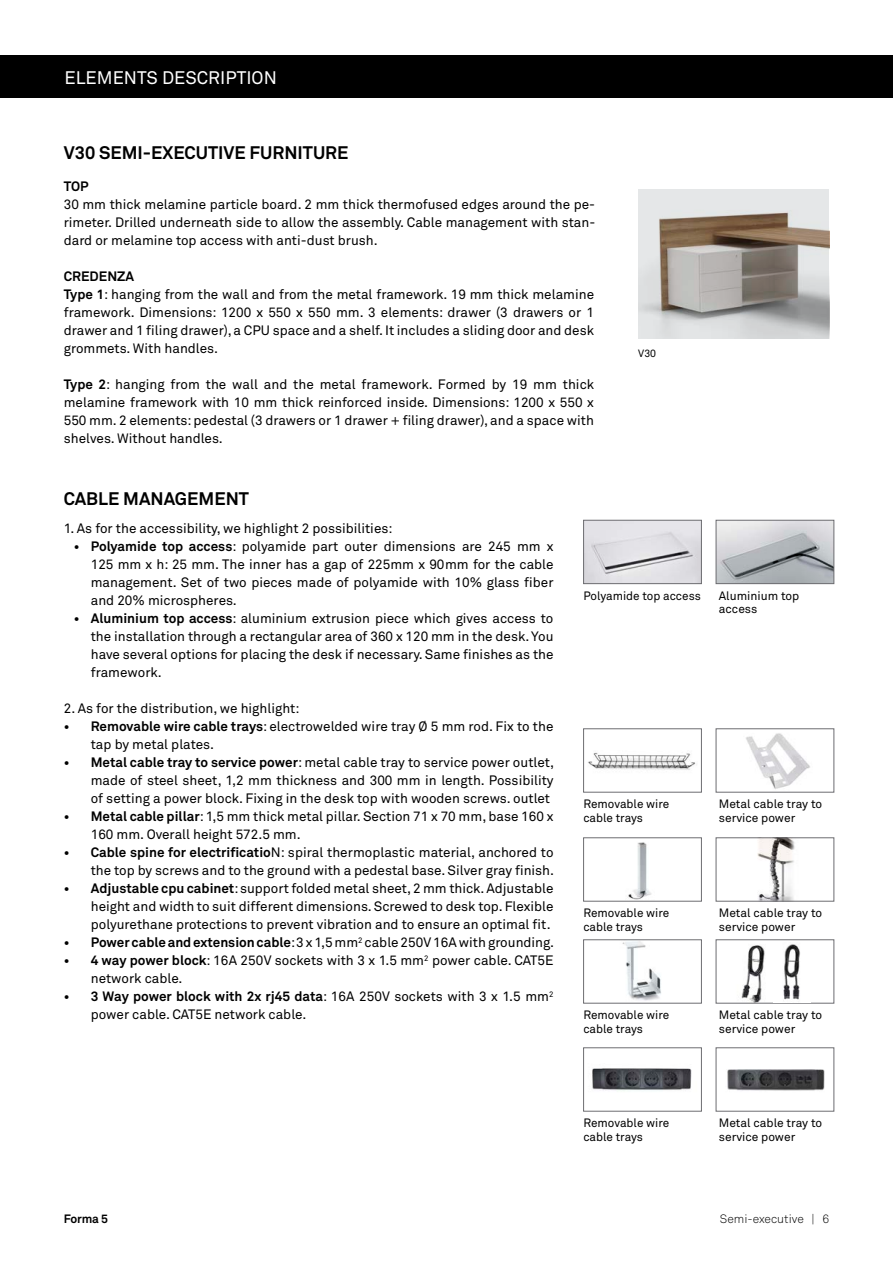
<style>
.page{position:relative;width:893px;height:1263px;background:#fff}
.page>*{position:absolute;margin:0;border:0;box-sizing:border-box;transform-origin:0 0}
.t1{font:700 18px "Akkurat";color:#000}
.t2{font:18px "Akkurat";color:#fff}
.t3{font:13.5px/18px "Akkurat";color:#000;text-align:justify}
.t4{font:700 13.5px "Akkurat";color:#000}
.t5{font:12px/13.5px "Akkurat";color:#000}
.t6{font:300 12px "Akkurat";color:#000}
.t7{font:700 12px "Akkurat";letter-spacing:-.02em;color:#000}
.t8{font:10.5px "Akkurat";color:#000}
.s1{font-weight:700}
</style>
<div class="page">
<div style="left:0;top:55px;width:893px;height:43px;background:#000"></div>
<img style="left:638px;top:189px;width:191px;height:150px">
<img style="left:585px;top:522px;width:115px;height:60px">
<div style="left:583px;top:520px;width:119px;height:64px;border:1px solid #6d6d71"></div>
<img style="left:588px;top:752px;width:108px;height:18px">
<div style="left:583px;top:728px;width:119px;height:64px;border:1px solid #6d6d71"></div>
<img style="left:627px;top:842px;width:25px;height:57px">
<div style="left:583px;top:837px;width:119px;height:64px;border:1px solid #6d6d71"></div>
<img style="left:622px;top:941px;width:39px;height:60px">
<div style="left:583px;top:939px;width:119px;height:64px;border:1px solid #6d6d71"></div>
<img style="left:592px;top:1068px;width:100px;height:23px">
<div style="left:583px;top:1047px;width:119px;height:64px;border:1px solid #6d6d71"></div>
<img style="left:718px;top:522px;width:114px;height:60px">
<div style="left:716px;top:520px;width:118px;height:64px;border:1px solid #6d6d71"></div>
<img style="left:746px;top:733px;width:64px;height:56px">
<div style="left:716px;top:728px;width:118px;height:64px;border:1px solid #6d6d71"></div>
<img style="left:757px;top:839px;width:38px;height:60px">
<div style="left:716px;top:837px;width:118px;height:64px;border:1px solid #6d6d71"></div>
<img style="left:741px;top:945px;width:24px;height:56px">
<div style="left:716px;top:939px;width:118px;height:64px;border:1px solid #6d6d71"></div>
<img style="left:727px;top:1069px;width:98px;height:22px">
<div style="left:716px;top:1047px;width:118px;height:64px;border:1px solid #6d6d71"></div>
<img style="left:773px;top:944px;width:37px;height:58px">
<h1 class="t2" style="left:65px;top:66px;width:214px">ELEMENTS DESCRIPTION</h1>
<h1 class="t1" style="left:64px;top:141px;width:286px">V30 SEMI-EXECUTIVE FURNITURE</h1>
<p class="t4" style="left:64px;top:178px;width:26px">TOP</p>
<p class="t3" style="left:64px;top:195px;width:533px">30 mm thick melamine particle board. 2 mm thick thermofused edges around the pe&shy;rimeter. Drilled underneath side to allow the assembly. Cable management with stan&shy;dard or melamine top access with anti-dust brush.</p>
<p class="t3" style="left:64px;top:267px;width:532px;text-align:left"><span class="s1">CREDENZA<br>Type 1</span>: hanging from the wall and from the metal framework. 19 mm thick melamine framework. Dimensions: 1200 x 550 x 550 mm. 3 elements: drawer (3 drawers or 1 drawer and 1 filing drawer), a CPU space and a shelf. It includes a sliding door and desk grommets. With handles.</p>
<p class="t3" style="left:64px;top:375px;width:532px"><span class="s1">Type 2</span>: hanging from the wall and the metal framework. Formed by 19 mm thick melamine framework with 10 mm thick reinforced inside. Dimensions: 1200 x 550 x 550 mm. 2 elements: pedestal (3 drawers or 1 drawer + filing drawer), and a space with shelves. Without handles.</p>
<p class="t8" style="left:638px;top:347px;width:19px">V30</p>
<h1 class="t1" style="left:64px;top:488px;width:187px">CABLE MANAGEMENT</h1>
<p class="t3" style="left:64px;top:519px;width:330px">1. As for the accessibility, we highlight 2 possibilities:</p>
<p class="t3" style="left:91px;top:537px;width:464px;text-indent:-17px"><span class="s1">• Polyamide top access</span>: polyamide part outer dimensions are 245 mm x 125 mm x h: 25 mm. The inner has a gap of 225mm x 90mm for the cable management. Set of two pieces made of polyamide with 10% glass fiber and 20% microspheres.</p>
<p class="t3" style="left:91px;top:609px;width:464px;text-indent:-17px"><span class="s1">• Aluminium top access</span>: aluminium extrusion piece which gives access to the installation through a rectangular area of 360 x 120 mm in the desk. You have several options for placing the desk if necessary. Same finishes as the framework.</p>
<p class="t3" style="left:64px;top:699px;width:237px">2. As for the distribution, we highlight:</p>
<p class="t3" style="left:91px;top:717px;width:464px;text-indent:-27px"><span class="s1">• Removable wire cable trays</span>: electrowelded wire tray Ø 5 mm rod. Fix to the tap by metal plates.</p>
<p class="t3" style="left:91px;top:753px;width:465px;text-indent:-27px"><span class="s1">• Metal cable tray to service power</span>: metal cable tray to service power outlet, made of steel sheet, 1,2 mm thickness and 300 mm in length. Possibility of setting a power block. Fixing in the desk top with wooden screws. outlet</p>
<p class="t3" style="left:91px;top:807px;width:464px;text-indent:-27px"><span class="s1">• Metal cable pillar</span>: 1,5 mm thick metal pillar. Section 71 x 70 mm, base 160 x<br>160 mm. Overall height 572.5 mm.</p>
<p class="t3" style="left:64px;top:843px;width:492px;text-align:right"><span class="s1">• Cable spine for electrificatio</span>N: spiral thermoplastic material, anchored to the top by screws and to the ground with a pedestal base. Silver gray finish.</p>
<p class="t3" style="left:91px;top:879px;width:464px;text-indent:-27px"><span class="s1">• Adjustable cpu cabinet</span>: support folded metal sheet, 2 mm thick. Adjustable height and width to suit different dimensions. Screwed to desk top. Flexible polyurethane protections to prevent vibration and to ensure an optimal fit.</p>
<p class="t3" style="left:64px;top:933px;width:492px"><span class="s1">• Power cable and extension cable</span>: 3 x 1,5 mm<sup>2</sup> cable 250V 16A with grounding.</p>
<p class="t3" style="left:91px;top:951px;width:464px;text-indent:-27px"><span class="s1">• 4 way power block</span>: 16A 250V sockets with 3 x 1.5 mm<sup>2</sup> power cable. CAT5E network cable.</p>
<p class="t3" style="left:91px;top:987px;width:464px;text-indent:-27px"><span class="s1">• 3 Way power block with 2x rj45 data</span>: 16A 250V sockets with 3 x 1.5 mm<sup>2 </sup>power cable. CAT5E network cable.</p>
<p class="t5" style="left:583px;top:588px;width:119px">Polyamide top access</p>
<p class="t5" style="left:719px;top:588px;width:82px">Aluminium top access</p>
<p class="t5" style="left:583px;top:797px;width:87px">Removable wire cable trays</p>
<p class="t5" style="left:719px;top:797px;width:105px">Metal cable tray to service power</p>
<p class="t5" style="left:583px;top:906px;width:87px">Removable wire cable trays</p>
<p class="t5" style="left:719px;top:906px;width:105px">Metal cable tray to service power</p>
<p class="t5" style="left:583px;top:1008px;width:87px">Removable wire cable trays</p>
<p class="t5" style="left:719px;top:1008px;width:105px">Metal cable tray to service power</p>
<p class="t7" style="left:64px;top:1211px;width:46px">Forma 5</p>
<p class="t5" style="left:583px;top:1116px;width:87px">Removable wire cable trays</p>
<p class="t5" style="left:719px;top:1116px;width:105px">Metal cable tray to service power</p>
<p class="t6" style="left:720px;top:1211px;width:111px">Semi-executive | 6</p>
</div>
